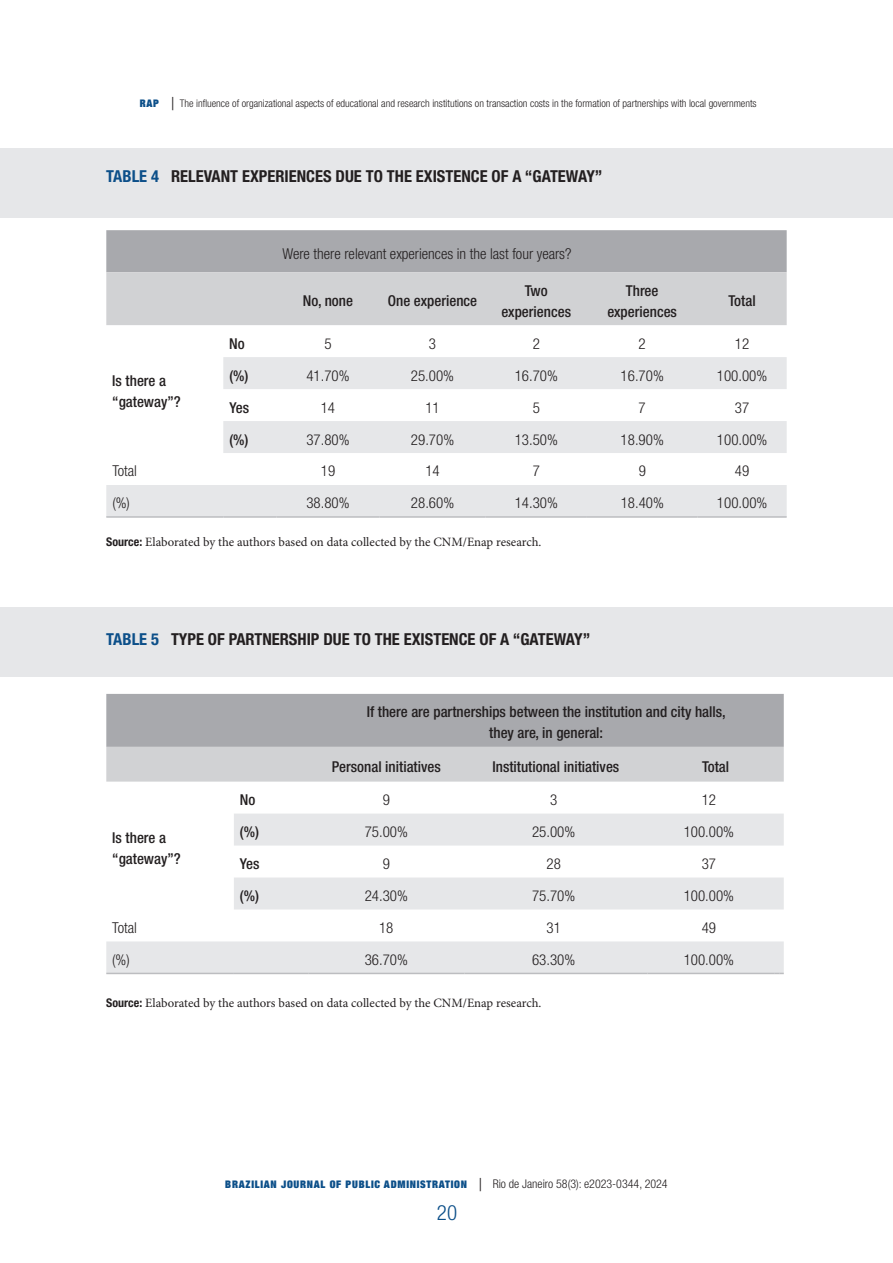
<style>
.page{position:relative;width:893px;height:1263px;background:#fff}
.page>*{position:absolute;margin:0;border:0;box-sizing:border-box;transform-origin:0 0}
.t1{font:300 condensed 21px "Helvetica Neue LT Std";color:#0c4f89}
.t2{font:700 condensed 16.5px "Helvetica Neue LT Std";color:#231f20}
.t3{font:700 condensed 16.5px "Helvetica Neue LT Std";color:#0c4f89}
.t4{font:300 condensed 15px "Helvetica Neue LT Std";color:#231f20}
.t5{font:500 condensed 15px/21px "Helvetica Neue LT Std";color:#231f20;text-align:center}
.t6{font:12.75px "Minion Pro";color:#231f20}
.t7{font:300 condensed 10.5px "Helvetica Neue LT Std";color:#231f20}
.t8{font:900 expanded 10.5px "Helvetica Neue";letter-spacing:.07em;color:#0c4f89}
.s1{font-family:"Helvetica Neue";font-weight:900;font-stretch:expanded;color:#0c4f89}
.s2{font-size:18px}
.s3{color:#0c4f89}
.s4{font-family:"Helvetica Neue LT Std";font-weight:700;font-stretch:condensed;font-size:12px}
.s5{font-family:"Helvetica Neue LT Std";font-weight:300;font-stretch:condensed;font-size:18px;color:#231f20}
.s6{font-family:"Helvetica Neue LT Std";font-weight:300;font-stretch:condensed;font-size:12px;color:#231f20}
</style>
<div class="page">
<div style="left:0;top:149px;width:892px;height:69px;background:#e6e7e9"></div>
<div style="left:0;top:608px;width:892px;height:69px;background:#e6e7e9"></div>
<svg style="left:106px;top:230px;width:681px;height:95px"></svg>
<svg style="left:106px;top:357px;width:681px;height:159px;fill:#e6e7e9"></svg>
<hr style="left:106px;top:516px;width:117px;height:2px;background:#bcbdc0">
<hr style="left:223px;top:516px;width:53px;height:2px;background:#bcbdc0">
<hr style="left:276px;top:516px;width:103px;height:2px;background:#bcbdc0">
<hr style="left:379px;top:516px;width:107px;height:2px;background:#bcbdc0">
<hr style="left:486px;top:516px;width:101px;height:2px;background:#bcbdc0">
<hr style="left:587px;top:516px;width:110px;height:2px;background:#bcbdc0">
<hr style="left:697px;top:516px;width:90px;height:2px;background:#bcbdc0">
<svg style="left:106px;top:694px;width:678px;height:88px"></svg>
<svg style="left:106px;top:813px;width:678px;height:160px;fill:#e6e7e9"></svg>
<hr style="left:106px;top:973px;width:128px;height:1px;background:#bcbdc0">
<hr style="left:234px;top:973px;width:74px;height:1px;background:#bcbdc0">
<hr style="left:308px;top:973px;width:156px;height:1px;background:#bcbdc0">
<hr style="left:464px;top:973px;width:179px;height:1px;background:#bcbdc0">
<hr style="left:647px;top:973px;width:128px;height:1px;background:#bcbdc0">
<p class="t7" style="left:140px;top:98px;width:618px"><span class="s1">RAP</span> <span class="s2">|</span> The influence of organizational aspects of educational and research institutions on transaction costs in the formation of partnerships with local governments</p>
<p class="t3" style="left:106px;top:166px;width:17px">TABLE</p>
<p class="t2" style="left:151px;top:166px;width:39px"><span class="s3">4</span> RELEVANT</p>
<p class="t2" style="left:242px;top:166px;width:10px">EXPERIENCES</p>
<p class="t2" style="left:336px;top:166px;width:10px">DUE</p>
<p class="t2" style="left:366px;top:166px;width:31px">TO THE</p>
<p class="t2" style="left:416px;top:166px;width:9px">EXISTENCE</p>
<p class="t2" style="left:492px;top:166px;width:51px">OF A “GATEWAY</p>
<p class="t2" style="left:595px;top:166px;width:9px">”</p>
<p class="t5" style="left:112px;top:370px;width:70px;text-align:left">Is there a “gateway”?</p>
<p class="t4" style="left:282px;top:245px;width:291px">Were there relevant experiences in the last four years?</p>
<p class="t5" style="left:303px;top:290px;width:52px">No, none</p>
<p class="t5" style="left:388px;top:290px;width:91px">One experience</p>
<p class="t5" style="left:501px;top:280px;width:71px">Two experiences</p>
<p class="t5" style="left:607px;top:280px;width:71px">Three experiences</p>
<p class="t5" style="left:728px;top:290px;width:29px">Total</p>
<p class="t5" style="left:229px;top:333px;width:17px">No</p>
<p class="t4" style="left:324px;top:335px;width:9px">5</p>
<p class="t4" style="left:429px;top:335px;width:9px">3</p>
<p class="t4" style="left:533px;top:335px;width:9px">2</p>
<p class="t4" style="left:639px;top:335px;width:9px">2</p>
<p class="t4" style="left:735px;top:335px;width:16px">12</p>
<p class="t5" style="left:229px;top:365px;width:21px">(%)</p>
<p class="t4" style="left:306px;top:367px;width:45px">41.70%</p>
<p class="t4" style="left:411px;top:367px;width:45px">25.00%</p>
<p class="t4" style="left:515px;top:367px;width:45px">16.70%</p>
<p class="t4" style="left:621px;top:367px;width:45px">16.70%</p>
<p class="t4" style="left:717px;top:367px;width:52px">100.00%</p>
<p class="t5" style="left:229px;top:396px;width:21px">Yes</p>
<p class="t4" style="left:321px;top:399px;width:16px">14</p>
<p class="t4" style="left:425px;top:399px;width:16px">11</p>
<p class="t4" style="left:533px;top:399px;width:9px">5</p>
<p class="t4" style="left:639px;top:399px;width:9px">7</p>
<p class="t4" style="left:735px;top:399px;width:16px">37</p>
<p class="t5" style="left:229px;top:428px;width:21px">(%)</p>
<p class="t4" style="left:306px;top:431px;width:45px">37.80%</p>
<p class="t4" style="left:411px;top:431px;width:45px">29.70%</p>
<p class="t4" style="left:515px;top:431px;width:45px">13.50%</p>
<p class="t4" style="left:621px;top:431px;width:45px">18.90%</p>
<p class="t4" style="left:717px;top:431px;width:52px">100.00%</p>
<p class="t4" style="left:112px;top:463px;width:26px">Total</p>
<p class="t4" style="left:321px;top:463px;width:16px">19</p>
<p class="t4" style="left:425px;top:463px;width:16px">14</p>
<p class="t4" style="left:533px;top:463px;width:9px">7</p>
<p class="t4" style="left:639px;top:463px;width:9px">9</p>
<p class="t4" style="left:735px;top:463px;width:16px">49</p>
<p class="t4" style="left:112px;top:494px;width:19px">(%)</p>
<p class="t4" style="left:306px;top:494px;width:45px">38.80%</p>
<p class="t4" style="left:411px;top:494px;width:45px">28.60%</p>
<p class="t4" style="left:515px;top:494px;width:45px">14.30%</p>
<p class="t4" style="left:621px;top:494px;width:45px">18.40%</p>
<p class="t4" style="left:717px;top:494px;width:52px">100.00%</p>
<p class="t6" style="left:106px;top:533px;width:437px"><span class="s4">SOURCE:</span> Elaborated by the authors based on data collected by the CNM/Enap research.</p>
<p class="t3" style="left:106px;top:629px;width:17px">TABLE</p>
<p class="t2" style="left:151px;top:629px;width:37px"><span class="s3">5</span> TYPE</p>
<p class="t2" style="left:208px;top:629px;width:30px">OF PARTNERSHIP</p>
<p class="t2" style="left:323px;top:629px;width:10px">DUE</p>
<p class="t2" style="left:354px;top:629px;width:31px">TO THE</p>
<p class="t2" style="left:404px;top:629px;width:9px">EXISTENCE</p>
<p class="t2" style="left:479px;top:629px;width:51px">OF A “GATEWAY</p>
<p class="t2" style="left:583px;top:629px;width:9px">”</p>
<p class="t5" style="left:112px;top:826px;width:70px;text-align:left">Is there a “gateway”?</p>
<p class="t5" style="left:367px;top:701px;width:361px">If there are partnerships between the institution and city halls, they are, in general:</p>
<p class="t5" style="left:332px;top:756px;width:111px">Personal initiatives</p>
<p class="t5" style="left:492px;top:756px;width:128px">Institutional initiatives</p>
<p class="t5" style="left:702px;top:756px;width:29px">Total</p>
<p class="t5" style="left:240px;top:789px;width:17px">No</p>
<p class="t4" style="left:383px;top:791px;width:9px">9</p>
<p class="t4" style="left:550px;top:791px;width:9px">3</p>
<p class="t4" style="left:702px;top:791px;width:16px">12</p>
<p class="t5" style="left:240px;top:821px;width:21px">(%)</p>
<p class="t4" style="left:365px;top:823px;width:45px">75.00%</p>
<p class="t4" style="left:532px;top:823px;width:45px">25.00%</p>
<p class="t4" style="left:684px;top:823px;width:52px">100.00%</p>
<p class="t5" style="left:240px;top:853px;width:21px">Yes</p>
<p class="t4" style="left:383px;top:855px;width:9px">9</p>
<p class="t4" style="left:546px;top:855px;width:16px">28</p>
<p class="t4" style="left:702px;top:855px;width:16px">37</p>
<p class="t5" style="left:240px;top:885px;width:21px">(%)</p>
<p class="t4" style="left:365px;top:887px;width:45px">24.30%</p>
<p class="t4" style="left:532px;top:887px;width:45px">75.70%</p>
<p class="t4" style="left:684px;top:887px;width:52px">100.00%</p>
<p class="t4" style="left:112px;top:919px;width:26px">Total</p>
<p class="t4" style="left:379px;top:919px;width:16px">18</p>
<p class="t4" style="left:546px;top:919px;width:16px">31</p>
<p class="t4" style="left:702px;top:919px;width:16px">49</p>
<p class="t4" style="left:112px;top:951px;width:19px">(%)</p>
<p class="t4" style="left:365px;top:951px;width:45px">36.70%</p>
<p class="t4" style="left:532px;top:951px;width:45px">63.30%</p>
<p class="t4" style="left:684px;top:951px;width:52px">100.00%</p>
<p class="t6" style="left:106px;top:994px;width:437px"><span class="s4">SOURCE:</span> Elaborated by the authors based on data collected by the CNM/Enap research.</p>
<p class="t8" style="left:225px;top:1177px;width:444px">BRAZILIAN JOURNAL OF PUBLIC ADMINISTRATION <span class="s5">|</span> <span class="s6">Rio de Janeiro 58(3): e2023-0344, 2024</span></p>
<h1 class="t1" style="left:437px;top:1200px;width:22px">20</h1>
</div>
